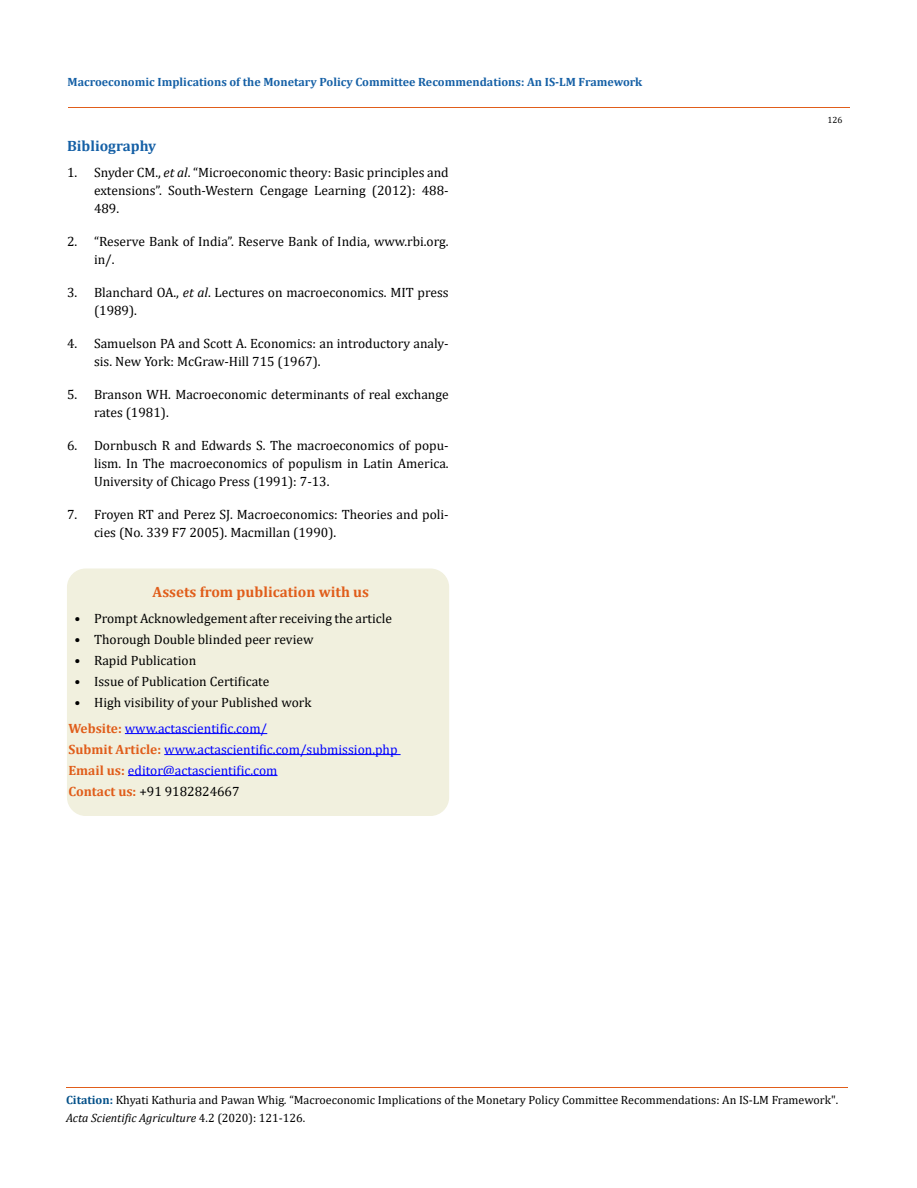
<style>
.page{position:relative;width:917px;height:1188px;background:#fff}
.page>*{position:absolute;margin:0;border:0;box-sizing:border-box;transform-origin:0 0}
.t1{font:700 15px "Cambria";color:#e05d1a}
.t2{font:700 15px "Cambria";color:#1560a6}
.t3{font:13.5px/18px "Cambria";color:#000}
.t4{font:13.5px/21px "Cambria";color:#00f}
.t5{font:12px/18px "Cambria";color:#000}
.t6{font:700 12px "Cambria";color:#1560a6}
.t7{font:9px "Cambria";color:#000}
.s1{font-style:italic}
.s2{font-weight:700;color:#e05d1a}
.s3{color:#000}
.s4{font-weight:700;color:#035089}
</style>
<div class="page">
<div style="left:68px;top:569px;width:380px;height:246px;background:#f1f0de;border-radius:18px"></div>
<div style="left:67px;top:568px;width:382px;height:248px;border:2px solid #f1f0de;border-radius:18px"></div>
<hr style="left:125px;top:733px;width:142px;height:1px;background:#00f">
<hr style="left:164px;top:754px;width:236px;height:1px;background:#00f">
<hr style="left:128px;top:775px;width:149px;height:1px;background:#00f">
<hr style="left:68px;top:108px;width:781px;height:1px;background:#e05d1a">
<hr style="left:66px;top:1087px;width:781px;height:1px;background:#e05d1a">
<p class="t6" style="left:68px;top:74px;width:576px">Macroeconomic Implications of the Monetary Policy Committee Recommendations: An IS-LM Framework</p>
<p class="t2" style="left:67px;top:135px;width:91px">Bibliography</p>
<p class="t3" style="left:94px;top:164px;width:356px;text-align:justify;text-indent:-27px">1. Snyder CM., <span class="s1">et al</span>. “Microeconomic theory: Basic principles and extensions”. South-Western Cengage Learning (2012): 488- 489.</p>
<p class="t3" style="left:94px;top:233px;width:356px;text-indent:-27px">2. “Reserve Bank of India”. Reserve Bank of India, www.rbi.org. in/.</p>
<p class="t3" style="left:94px;top:284px;width:356px;text-indent:-27px">3. Blanchard OA., <span class="s1">et al</span>. Lectures on macroeconomics. MIT press (1989).</p>
<p class="t3" style="left:94px;top:335px;width:356px;text-indent:-27px">4. Samuelson PA and Scott A. Economics: an introductory analy&shy;sis. New York: McGraw-Hill 715 (1967).</p>
<p class="t3" style="left:94px;top:386px;width:356px;text-indent:-27px">5. Branson WH. Macroeconomic determinants of real exchange rates (1981).</p>
<p class="t3" style="left:94px;top:437px;width:356px;text-align:justify;text-indent:-27px">6. Dornbusch R and Edwards S. The macroeconomics of popu&shy;lism. In The macroeconomics of populism in Latin America.<br>University of Chicago Press (1991): 7-13.</p>
<p class="t3" style="left:94px;top:506px;width:356px;text-indent:-27px">7. Froyen RT and Perez SJ. Macroeconomics: Theories and poli&shy;cies (No. 339 F7 2005). Macmillan (1990).</p>
<p class="t1" style="left:153px;top:582px;width:218px">Assets from publication with us</p>
<p class="t3" style="left:75px;top:609px;width:319px">• Prompt Acknowledgement after receiving the article</p>
<p class="t3" style="left:75px;top:630px;width:240px">• Thorough Double blinded peer review</p>
<p class="t3" style="left:75px;top:651px;width:123px">• Rapid Publication</p>
<p class="t3" style="left:75px;top:672px;width:196px">• Issue of Publication Certificate</p>
<p class="t3" style="left:75px;top:693px;width:238px">• High visibility of your Published work</p>
<p class="t4" style="left:68px;top:718px;width:330px"><span class="s2">Website:</span> www.actascientific.com/<br><span class="s2">Submit Article:</span> www.actascientific.com/submission.php <span class="s2">Email us:</span> editor@actascientific.com<br><span class="s2">Contact us:</span> <span class="s3">+91 9182824667</span></p>
<p class="t7" style="left:827px;top:114px;width:16px">126</p>
<p class="t5" style="left:66px;top:1091px;width:773px"><span class="s4">Citation:</span> Khyati Kathuria and Pawan Whig<span class="s1">.</span> “Macroeconomic Implications of the Monetary Policy Committee Recommendations: An IS-LM Framework".<br><span class="s1">Acta Scientific Agriculture</span> 4.2 (2020): 121-126.</p>
</div>
